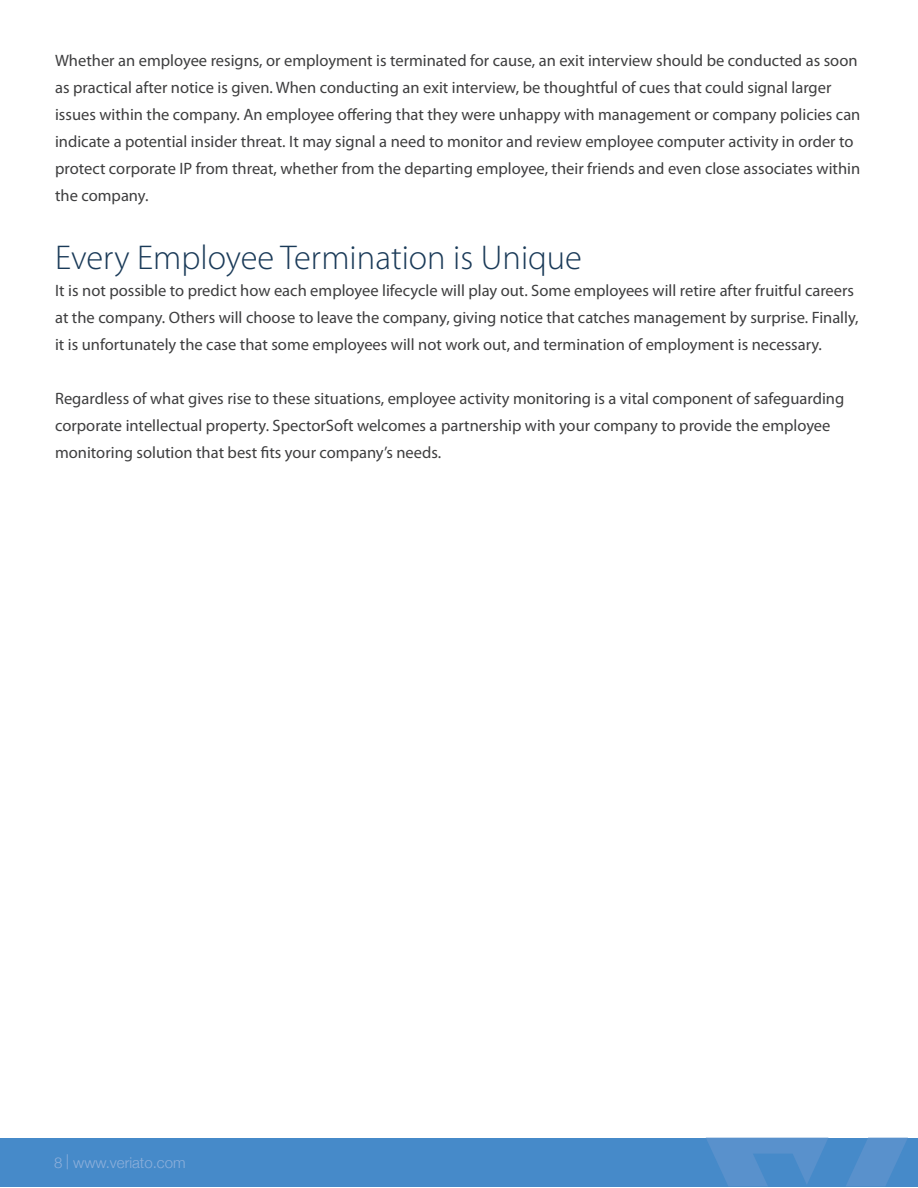
<style>
.page{position:relative;width:918px;height:1188px;background:#fff}
.page>*{position:absolute;margin:0;border:0;box-sizing:border-box;transform-origin:0 0}
.t1{font:300 34.5px "Myriad Pro";color:#1a3a58}
.t2{font:16.5px/27px "Myriad Pro";color:#3e3e3f}
.t3{font:300 15px "Helvetica Neue";color:#8eb0db}
</style>
<div class="page">
<div style="left:0;top:1138px;width:917px;height:49px;background:#468ac9"></div>
<svg style="left:846px;top:1138px;width:61px;height:48px"></svg>
<svg style="left:706px;top:1138px;width:122px;height:48px"></svg>
<p class="t2" style="left:55px;top:47px;width:807px">Whether an employee resigns, or employment is terminated for cause, an exit interview should be conducted as soon as practical after notice is given. When conducting an exit interview, be thoughtful of cues that could signal larger issues within the company. An employee offering that they were unhappy with management or company policies can indicate a potential insider threat. It may signal a need to monitor and review employee computer activity in order to protect corporate IP from threat, whether from the departing employee, their friends and even close associates within the company.</p>
<h1 class="t1" style="left:55px;top:237px;width:528px">Every Employee Termination is Unique</h1>
<p class="t2" style="left:55px;top:277px;width:805px">It is not possible to predict how each employee lifecycle will play out. Some employees will retire after fruitful careers at the company. Others will choose to leave the company, giving notice that catches management by surprise. Finally, it is unfortunately the case that some employees will not work out, and termination of employment is necessary.</p>
<p class="t2" style="left:55px;top:385px;width:791px">Regardless of what gives rise to these situations, employee activity monitoring is a vital component of safeguarding corporate intellectual property. SpectorSoft welcomes a partnership with your company to provide the employee monitoring solution that best fits your company’s needs.</p>
<p class="t3" style="left:54px;top:1150px;width:133px">8 | www.veriato.com</p>
</div>
